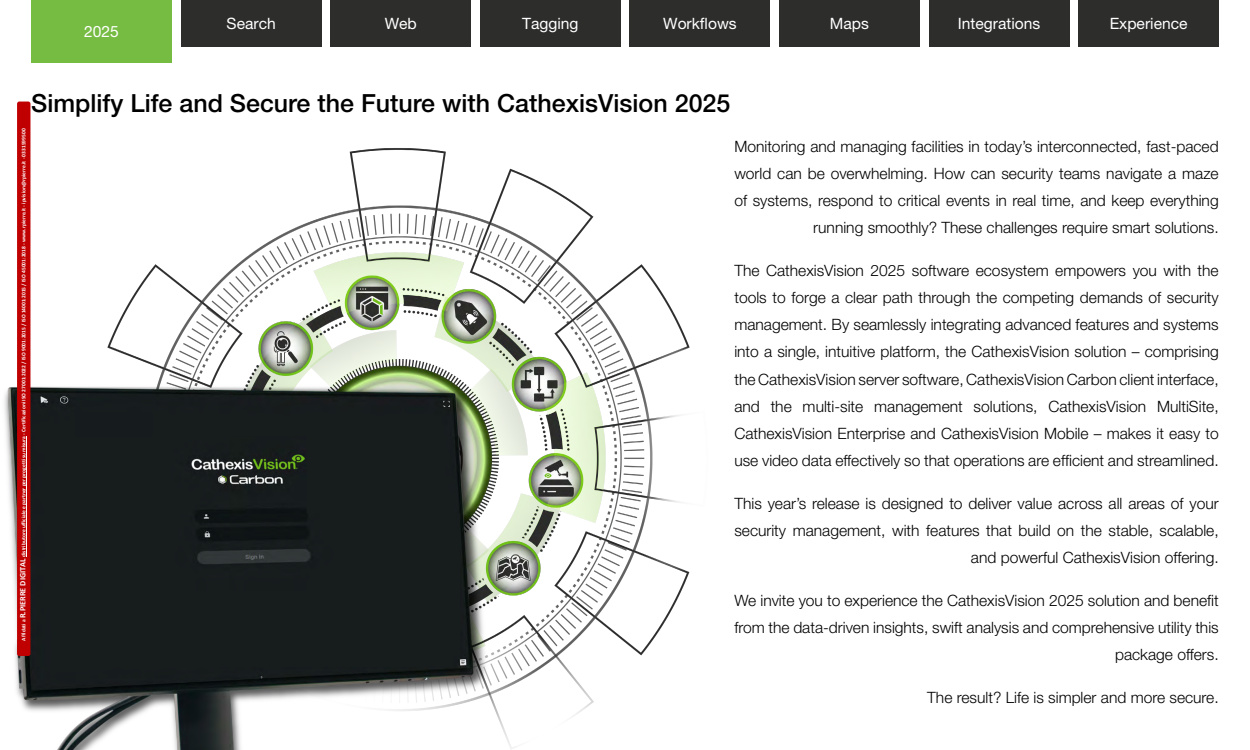
<style>
.page{position:relative;width:1250px;height:750px;background:#fff}
.page>*{position:absolute;margin:0;border:0;box-sizing:border-box;transform-origin:0 0}
.t1{font:500 25px "Helvetica Neue LT Pro";color:#000}
.t2{font:300 15.62px/27.2px "Helvetica Neue LT Pro";color:#000;text-align:right}
.t3{font:15.62px "Helvetica Neue LT Pro";color:#fff}
.t4{font:700 5.5px "Calibri";color:#fff}
.s1{font-size:8.25px}
</style>
<div class="page">
<img style="left:4px;top:130px;width:686px;height:620px">
<svg style="left:643px;top:347px;width:12px;height:224px"></svg>
<div style="left:655px;top:347px;width:182px;height:224px;background:#fff"></div>
<svg style="left:4px;top:711px;width:41px;height:39px"></svg>
<div style="left:32px;top:0;width:140px;height:62px;background:#76bc43"></div>
<div style="left:181px;top:0;width:140px;height:47px;background:#2d2d2c"></div>
<div style="left:331px;top:0;width:140px;height:47px;background:#2d2d2c"></div>
<div style="left:480px;top:0;width:140px;height:47px;background:#2d2d2c"></div>
<div style="left:630px;top:0;width:140px;height:47px;background:#2d2d2c"></div>
<div style="left:779px;top:0;width:141px;height:47px;background:#2d2d2c"></div>
<div style="left:929px;top:0;width:140px;height:47px;background:#2d2d2c"></div>
<div style="left:1079px;top:0;width:140px;height:47px;background:#2d2d2c"></div>
<div style="left:17px;top:102px;width:13px;height:554px;background:#c00000;border-radius:2px"></div>
<hr style="left:26px;top:479px;width:1px;height:78px;background:#fff">
<hr style="left:26px;top:436px;width:1px;height:42px;background:#fff">
<p class="t3" style="left:84px;top:22px;width:36px">2025</p>
<p class="t3" style="left:227px;top:14px;width:51px">Search</p>
<p class="t3" style="left:385px;top:14px;width:34px">Web</p>
<p class="t3" style="left:522px;top:14px;width:58px">Tagging</p>
<p class="t3" style="left:663px;top:14px;width:75px">Workflows</p>
<p class="t3" style="left:830px;top:14px;width:41px">Maps</p>
<p class="t3" style="left:958px;top:14px;width:84px">Integrations</p>
<p class="t3" style="left:1110px;top:14px;width:79px">Experience</p>
<h1 class="t1" style="left:31px;top:88px;width:701px">Simplify Life and Secure the Future with CathexisVision 2025</h1>
<p class="t4" style="left:21px;top:641px;width:513px;rotate:-90deg">Affidati a <span class="s1">R.PIERRE DIGITAL</span> distributore ufficiale e partner per progetti su misura - Certificazioni ISO 27001:2022 / ISO 9001:2015 / ISO 14001:2015 / ISO 45001:2018 - www.rpierre.it - ipvision@rpierre.it - 0331599500</p>
<p class="t2" style="left:734px;top:132px;width:486px">Monitoring and managing facilities in today’s interconnected, fast-paced world can be overwhelming. How can security teams navigate a maze of systems, respond to critical events in real time, and keep everything running smoothly? These challenges require smart solutions.</p>
<p class="t2" style="left:734px;top:257px;width:486px;text-align:justify">The CathexisVision 2025 software ecosystem empowers you with the tools to forge a clear path through the competing demands of security management. By seamlessly integrating advanced features and systems into a single, intuitive platform, the CathexisVision solution – comprising the CathexisVision server software, CathexisVision Carbon client interface, and the multi-site management solutions, CathexisVision MultiSite, CathexisVision Enterprise and CathexisVision Mobile – makes it easy to use video data effectively so that operations are efficient and streamlined.</p>
<p class="t2" style="left:734px;top:489px;width:486px">This year’s release is designed to deliver value across all areas of your security management, with features that build on the stable, scalable, and powerful CathexisVision offering.</p>
<p class="t2" style="left:734px;top:587px;width:486px">We invite you to experience the CathexisVision 2025 solution and benefit from the data-driven insights, swift analysis and comprehensive utility this package offers.</p>
<p class="t2" style="left:927px;top:684px;width:293px">The result? Life is simpler and more secure.</p>
</div>
